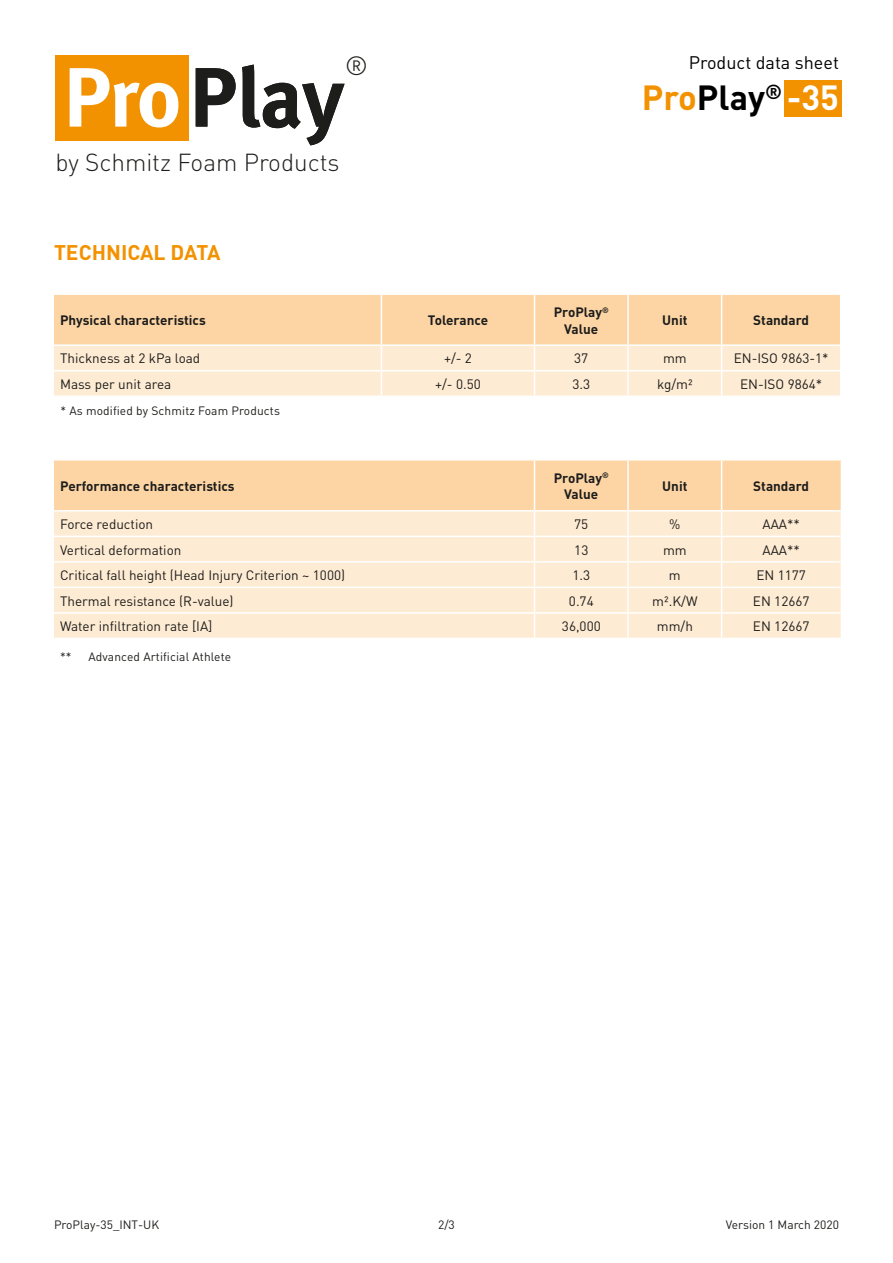
<style>
.page{position:relative;width:893px;height:1263px;background:#fff}
.page>*{position:absolute;margin:0;border:0;box-sizing:border-box;transform-origin:0 0}
.t1{font:700 34.5px "DIN";color:#000}
.t2{font:300 26.1px "DIN Pro";color:#1d1d1b}
.t3{font:300 24.3px "DIN Pro";color:#1d1d1b}
.t4{font:700 21px "DIN";color:#f39200}
.t5{font:18px "DIN";color:#000}
.t6{font:13.5px "DIN";color:#1d1d1b}
.t7{font:700 13.5px/16.5px "DIN";color:#1d1d1b;text-align:center}
.t8{font:12px "DIN";letter-spacing:.01em;color:#1d1d1b}
.s1{color:#f39200}
.s2{color:#fff}
</style>
<div class="page">
<div style="left:784px;top:80px;width:58px;height:37px;background:#f39200"></div>
<div style="left:55px;top:55px;width:134px;height:86px;background:#f39200"></div>
<svg style="left:69px;top:68px;width:109px;height:60px"></svg>
<svg style="left:196px;top:68px;width:40px;height:59px"></svg>
<svg style="left:242px;top:65px;width:103px;height:80px"></svg>
<div style="left:54px;top:460px;width:480px;height:51px;background:#fdd5a5"></div>
<div style="left:54px;top:512px;width:480px;height:126px;background:#feebd3"></div>
<div style="left:54px;top:537px;width:480px;height:75px;background:#feebd3"></div>
<hr style="left:54px;top:459px;width:480px;height:2px;background:#fff">
<hr style="left:54px;top:510px;width:480px;height:2px;background:#fff">
<hr style="left:54px;top:536px;width:480px;height:1px;background:#fff">
<hr style="left:54px;top:561px;width:480px;height:2px;background:#fff">
<hr style="left:54px;top:587px;width:480px;height:1px;background:#fff">
<hr style="left:54px;top:612px;width:480px;height:2px;background:#fff">
<svg style="left:534px;top:460px;width:307px;height:178px"></svg>
<hr style="left:534px;top:461px;width:1px;height:49px;background:#fff">
<svg style="left:54px;top:294px;width:787px;height:102px"></svg>
<h2 class="t2" style="left:345px;top:48px;width:25px">®</h2>
<h3 class="t3" style="left:55px;top:146px;width:286px">by Schmitz Foam Products</h3>
<h3 class="t4" style="left:54px;top:239px;width:168px">TECHNICAL DATA</h3>
<h3 class="t5" style="left:689px;top:51px;width:152px">Product data sheet</h3>
<h1 class="t1" style="left:642px;top:75px;width:199px"><span class="s1">Pro</span>Play<sup>®</sup> <span class="s2">-35</span></h1>
<p class="t7" style="left:60px;top:312px;width:147px">Physical characteristics</p>
<p class="t7" style="left:428px;top:312px;width:62px">Tolerance</p>
<p class="t7" style="left:554px;top:303px;width:56px">ProPlay<sup>®<br></sup>Value</p>
<p class="t7" style="left:662px;top:312px;width:27px">Unit</p>
<p class="t7" style="left:753px;top:312px;width:57px">Standard</p>
<p class="t6" style="left:60px;top:350px;width:142px">Thickness at 2 kPa load</p>
<p class="t6" style="left:444px;top:350px;width:29px">+/- 2</p>
<p class="t6" style="left:574px;top:350px;width:16px">37</p>
<p class="t6" style="left:663px;top:350px;width:25px">mm</p>
<p class="t6" style="left:734px;top:350px;width:96px">EN-ISO 9863-1*</p>
<p class="t6" style="left:60px;top:376px;width:113px">Mass per unit area</p>
<p class="t6" style="left:435px;top:376px;width:47px">+/- 0.50</p>
<p class="t6" style="left:572px;top:376px;width:19px">3.3</p>
<p class="t6" style="left:657px;top:376px;width:37px">kg/m²</p>
<p class="t6" style="left:740px;top:376px;width:84px">EN-ISO 9864*</p>
<p class="t8" style="left:61px;top:403px;width:221px">* As modified by Schmitz Foam Products</p>
<p class="t7" style="left:60px;top:477px;width:176px">Performance characteristics</p>
<p class="t7" style="left:554px;top:469px;width:56px">ProPlay<sup>®<br></sup>Value</p>
<p class="t7" style="left:662px;top:477px;width:27px">Unit</p>
<p class="t7" style="left:753px;top:477px;width:57px">Standard</p>
<p class="t6" style="left:60px;top:516px;width:95px">Force reduction</p>
<p class="t6" style="left:574px;top:516px;width:16px">75</p>
<p class="t6" style="left:669px;top:516px;width:13px">%</p>
<p class="t6" style="left:762px;top:516px;width:39px">AAA**</p>
<p class="t6" style="left:60px;top:541px;width:123px">Vertical deformation</p>
<p class="t6" style="left:574px;top:541px;width:16px">13</p>
<p class="t6" style="left:663px;top:541px;width:25px">mm</p>
<p class="t6" style="left:762px;top:541px;width:39px">AAA**</p>
<p class="t6" style="left:60px;top:567px;width:287px">Critical fall height (Head Injury Criterion ~ 1000)</p>
<p class="t6" style="left:572px;top:567px;width:19px">1.3</p>
<p class="t6" style="left:669px;top:567px;width:13px">m</p>
<p class="t6" style="left:756px;top:567px;width:51px">EN 1177</p>
<p class="t6" style="left:60px;top:592px;width:175px">Thermal resistance (R-value)</p>
<p class="t6" style="left:569px;top:592px;width:26px">0.74</p>
<p class="t6" style="left:652px;top:592px;width:47px">m².K/W</p>
<p class="t6" style="left:753px;top:592px;width:58px">EN 12667</p>
<p class="t6" style="left:60px;top:618px;width:154px">Water infiltration rate [IA]</p>
<p class="t6" style="left:562px;top:618px;width:40px">36,000</p>
<p class="t6" style="left:657px;top:618px;width:38px">mm/h</p>
<p class="t6" style="left:753px;top:618px;width:58px">EN 12667</p>
<p class="t8" style="left:60px;top:649px;width:13px">**</p>
<p class="t8" style="left:88px;top:649px;width:144px">Advanced Artificial Athlete</p>
<p class="t8" style="left:438px;top:1217px;width:18px">2/3</p>
<p class="t8" style="left:54px;top:1217px;width:107px">ProPlay-35_INT-UK</p>
<p class="t8" style="left:726px;top:1217px;width:115px">Version 1 March 2020</p>
</div>
